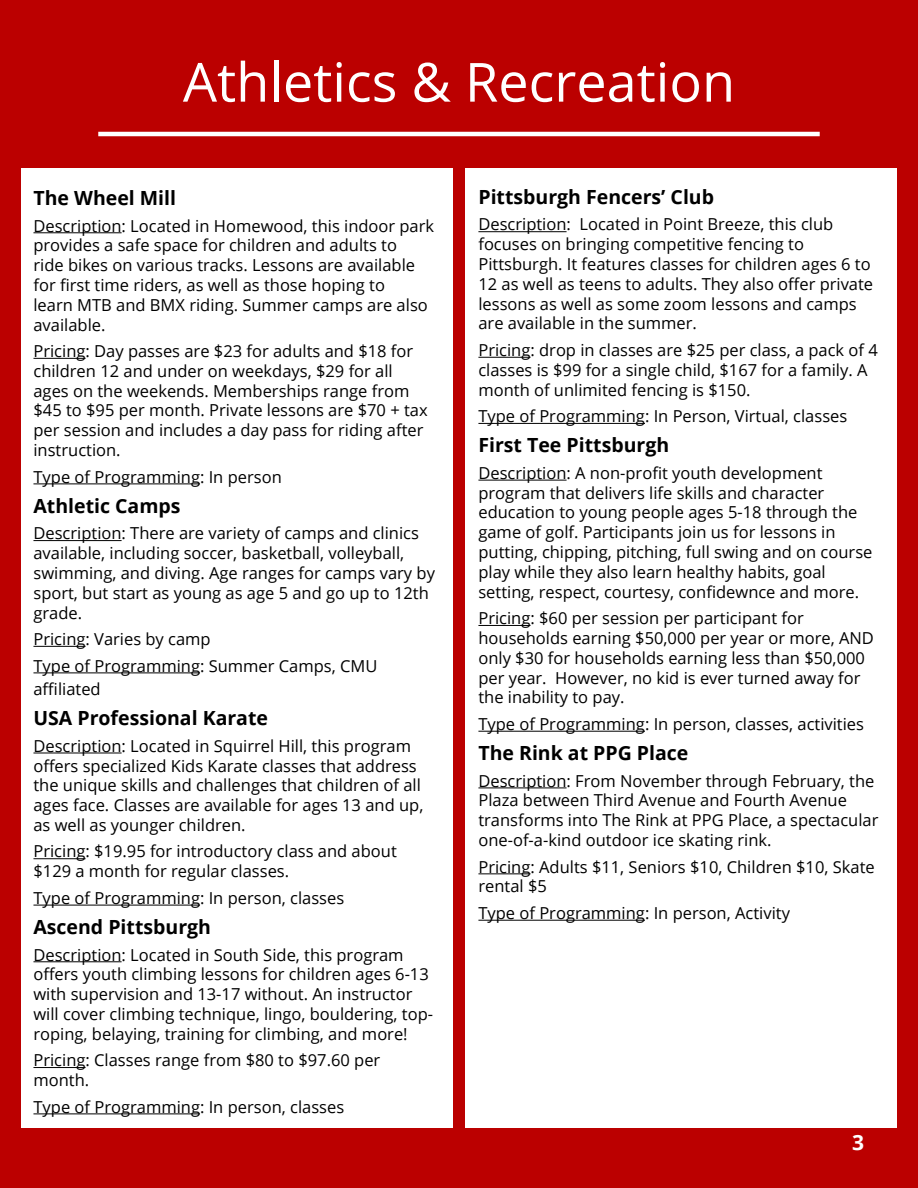
<style>
.page{position:relative;width:918px;height:1188px;background:#b00}
.page>*{position:absolute;margin:0;border:0;box-sizing:border-box;transform-origin:0 0}
.t1{font:54px "Open Sans";color:#fff}
.t2{font:700 21px "Open Sans";color:#fff}
.t3{font:700 19.5px "Open Sans";color:#000}
.t4{font:16.5px/19.8px "Open Sans";color:#000}
</style>
<div class="page">
<hr style="left:98px;top:132px;width:722px;height:4px;background:#fff">
<div style="left:465px;top:168px;width:432px;height:960px;background:#fff"></div>
<hr style="left:478px;top:231px;width:89px;height:1px;background:#000">
<hr style="left:478px;top:357px;width:52px;height:1px;background:#000">
<hr style="left:478px;top:423px;width:167px;height:1px;background:#000">
<hr style="left:478px;top:480px;width:89px;height:1px;background:#000">
<hr style="left:478px;top:625px;width:52px;height:1px;background:#000">
<hr style="left:478px;top:731px;width:167px;height:1px;background:#000">
<hr style="left:478px;top:787px;width:89px;height:1px;background:#000">
<hr style="left:478px;top:873px;width:52px;height:1px;background:#000">
<hr style="left:478px;top:920px;width:167px;height:1px;background:#000">
<div style="left:21px;top:168px;width:432px;height:960px;background:#fff"></div>
<hr style="left:33px;top:232px;width:89px;height:1px;background:#000">
<hr style="left:33px;top:358px;width:53px;height:1px;background:#000">
<hr style="left:33px;top:483px;width:167px;height:1px;background:#000">
<hr style="left:33px;top:540px;width:89px;height:1px;background:#000">
<hr style="left:33px;top:646px;width:53px;height:1px;background:#000">
<hr style="left:33px;top:672px;width:167px;height:1px;background:#000">
<hr style="left:33px;top:753px;width:89px;height:1px;background:#000">
<hr style="left:33px;top:858px;width:53px;height:1px;background:#000">
<hr style="left:33px;top:905px;width:167px;height:1px;background:#000">
<hr style="left:33px;top:961px;width:89px;height:1px;background:#000">
<hr style="left:33px;top:1067px;width:53px;height:1px;background:#000">
<hr style="left:33px;top:1113px;width:167px;height:1px;background:#000">
<h1 class="t1" style="left:183px;top:45px;width:554px">Athletics &amp; Recreation</h1>
<p class="t3" style="left:33px;top:184px;width:144px">The Wheel Mill</p>
<p class="t4" style="left:33px;top:215px;width:402px">Description: Located in Homewood, this indoor park provides a safe space for children and adults to<br>ride bikes on various tracks. Lessons are available for first time riders, as well as those hoping to<br>learn MTB and BMX riding. Summer camps are also available.</p>
<p class="t4" style="left:33px;top:341px;width:396px">Pricing: Day passes are $23 for adults and $18 for children 12 and under on weekdays, $29 for all ages on the weekends. Memberships range from $45 to $95 per month. Private lessons are $70 + tax per session and includes a day pass for riding after instruction.</p>
<p class="t4" style="left:33px;top:466px;width:250px">Type of Programming: In person</p>
<p class="t3" style="left:33px;top:492px;width:149px">Athletic Camps</p>
<p class="t4" style="left:33px;top:523px;width:403px">Description: There are variety of camps and clinics available, including soccer, basketball, volleyball, swimming, and diving. Age ranges for camps vary by sport, but start as young as age 5 and go up to 12th grade.</p>
<p class="t4" style="left:33px;top:625px;width:345px;line-height:26.5px">Pricing: Varies by camp<br>Type of Programming: Summer Camps, CMU</p>
<p class="t4" style="left:33px;top:679px;width:69px">affiliated</p>
<p class="t3" style="left:33px;top:704px;width:236px">USA Professional Karate</p>
<p class="t4" style="left:33px;top:735px;width:391px">Description: Located in Squirrel Hill, this program offers specialized Kids Karate classes that address the unique skills and challenges that children of all ages face. Classes are available for ages 13 and up, as well as younger children.</p>
<p class="t4" style="left:33px;top:841px;width:365px">Pricing: $19.95 for introductory class and about $129 a month for regular classes.</p>
<p class="t4" style="left:33px;top:888px;width:312px">Type of Programming: In person, classes</p>
<p class="t3" style="left:33px;top:913px;width:179px">Ascend Pittsburgh</p>
<p class="t4" style="left:33px;top:944px;width:401px">Description: Located in South Side, this program offers youth climbing lessons for children ages 6-13 with supervision and 13-17 without. An instructor will cover climbing technique, lingo, bouldering, top&shy;roping, belaying, training for climbing, and more!</p>
<p class="t4" style="left:33px;top:1050px;width:348px">Pricing: Classes range from $80 to $97.60 per month.</p>
<p class="t4" style="left:33px;top:1096px;width:312px">Type of Programming: In person, classes</p>
<p class="t3" style="left:478px;top:183px;width:237px">Pittsburgh Fencers’ Club</p>
<p class="t4" style="left:478px;top:214px;width:396px">Description: Located in Point Breeze, this club focuses on bringing competitive fencing to Pittsburgh. It features classes for children ages 6 to 12 as well as teens to adults. They also offer private lessons as well as some zoom lessons and camps are available in the summer.</p>
<p class="t4" style="left:478px;top:340px;width:401px">Pricing: drop in classes are $25 per class, a pack of 4 classes is $99 for a single child, $167 for a family. A month of unlimited fencing is $150.</p>
<p class="t4" style="left:478px;top:406px;width:370px">Type of Programming: In Person, Virtual, classes</p>
<p class="t3" style="left:478px;top:431px;width:192px">First Tee Pittsburgh</p>
<p class="t4" style="left:478px;top:463px;width:396px">Description: A non-profit youth development program that delivers life skills and character education to young people ages 5-18 through the game of golf. Participants join us for lessons in putting, chipping, pitching, full swing and on course play while they also learn healthy habits, goal setting, respect, courtesy, confidewnce and more.</p>
<p class="t4" style="left:478px;top:608px;width:397px">Pricing: $60 per session per participant for households earning $50,000 per year or more, AND only $30 for households earning less than $50,000 per year. However, no kid is ever turned away for the inability to pay.</p>
<p class="t4" style="left:478px;top:714px;width:387px">Type of Programming: In person, classes, activities</p>
<p class="t3" style="left:478px;top:739px;width:211px">The Rink at PPG Place</p>
<p class="t4" style="left:478px;top:770px;width:401px">Description: From November through February, the Plaza between Third Avenue and Fourth Avenue transforms into The Rink at PPG Place, a spectacular one-of-a-kind outdoor ice skating rink.</p>
<p class="t4" style="left:478px;top:856px;width:398px">Pricing: Adults $11, Seniors $10, Children $10, Skate rental $5</p>
<p class="t4" style="left:478px;top:903px;width:313px">Type of Programming: In person, Activity</p>
<p class="t2" style="left:852px;top:1128px;width:13px">3</p>
</div>
